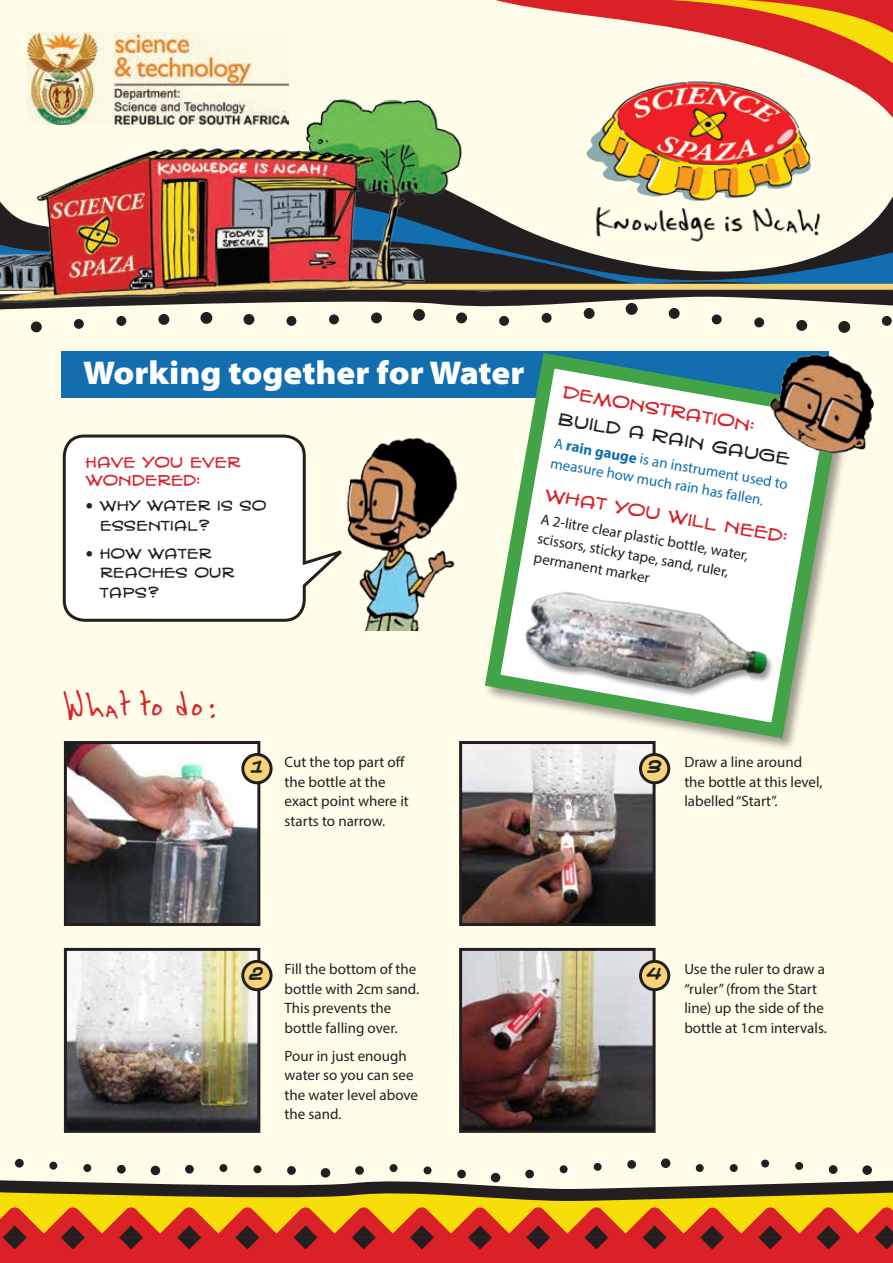
<style>
.page{position:relative;width:893px;height:1263px;background:#fff}
.page>*{position:absolute;margin:0;border:0;box-sizing:border-box;transform-origin:0 0}
.t1{font:34.5px "Kaela";color:#da2128}
.t2{font:900 semi-expanded 33px "Myriad Pro";color:#fff}
.t3{font:17.25px "Golden Oldie BB";color:#da2128}
.t4{font:17.25px "Golden Oldie BB";color:#231f20}
.t5{font:15px/19.5px "Myriad Pro";color:#231f20}
.t6{font:15px/19.5px "Myriad Pro";color:#126eae}
.t7{font:15px/18px "Golden Oldie BB";color:#da2128}
.t8{font:15px "Golden Oldie BB Bold";color:#231f20}
.t9{font:14.25px/19.5px "Golden Oldie BB";color:#231f20}
.s1{font-weight:700}
</style>
<div class="page">
<div style="left:0;top:0;width:893px;height:1208px;background:#fffde9"></div>
<div style="left:15px;top:1159px;width:9px;height:8px;background:#231f20;border-radius:50%"></div>
<div style="left:49px;top:1162px;width:8px;height:7px;background:#231f20;border-radius:50%"></div>
<div style="left:83px;top:1164px;width:8px;height:8px;background:#231f20;border-radius:50%"></div>
<div style="left:117px;top:1165px;width:9px;height:8px;background:#231f20;border-radius:50%"></div>
<div style="left:151px;top:1166px;width:9px;height:9px;background:#231f20;border-radius:50%"></div>
<div style="left:185px;top:1165px;width:9px;height:8px;background:#231f20;border-radius:50%"></div>
<div style="left:219px;top:1164px;width:8px;height:8px;background:#231f20;border-radius:50%"></div>
<div style="left:253px;top:1165px;width:8px;height:8px;background:#231f20;border-radius:50%"></div>
<div style="left:287px;top:1166px;width:9px;height:9px;background:#231f20;border-radius:50%"></div>
<svg style="left:321px;top:1168px;width:9px;height:9px"></svg>
<div style="left:355px;top:1166px;width:9px;height:9px;background:#231f20;border-radius:50%"></div>
<div style="left:390px;top:1164px;width:7px;height:8px;background:#231f20;border-radius:50%"></div>
<div style="left:424px;top:1166px;width:7px;height:8px;background:#231f20;border-radius:50%"></div>
<div style="left:560px;top:1165px;width:8px;height:8px;background:#231f20;border-radius:50%"></div>
<div style="left:594px;top:1163px;width:8px;height:8px;background:#231f20;border-radius:50%"></div>
<div style="left:627px;top:1160px;width:9px;height:9px;background:#231f20;border-radius:50%"></div>
<div style="left:661px;top:1158px;width:9px;height:10px;background:#231f20;border-radius:50%"></div>
<div style="left:696px;top:1164px;width:8px;height:8px;background:#231f20;border-radius:50%"></div>
<div style="left:730px;top:1164px;width:8px;height:8px;background:#231f20;border-radius:50%"></div>
<div style="left:761px;top:1159px;width:8px;height:8px;background:#231f20;border-radius:50%"></div>
<div style="left:795px;top:1162px;width:8px;height:8px;background:#231f20;border-radius:50%"></div>
<div style="left:829px;top:1165px;width:8px;height:9px;background:#231f20;border-radius:50%"></div>
<div style="left:862px;top:1165px;width:10px;height:10px;background:#231f20;border-radius:50%"></div>
<div style="left:0;top:1201px;width:893px;height:62px;background:#da2128"></div>
<svg style="left:0;top:306px;width:892px;height:15px"></svg>
<div style="left:31px;top:321px;width:11px;height:11px;background:#231f20;border-radius:50%"></div>
<div style="left:74px;top:319px;width:10px;height:10px;background:#231f20;border-radius:50%"></div>
<div style="left:116px;top:316px;width:10px;height:10px;background:#231f20;border-radius:50%"></div>
<div style="left:158px;top:314px;width:11px;height:11px;background:#231f20;border-radius:50%"></div>
<div style="left:200px;top:312px;width:12px;height:12px;background:#231f20;border-radius:50%"></div>
<div style="left:243px;top:314px;width:11px;height:11px;background:#231f20;border-radius:50%"></div>
<div style="left:286px;top:316px;width:10px;height:10px;background:#231f20;border-radius:50%"></div>
<div style="left:329px;top:314px;width:10px;height:10px;background:#231f20;border-radius:50%"></div>
<div style="left:371px;top:312px;width:11px;height:11px;background:#231f20;border-radius:50%"></div>
<div style="left:413px;top:309px;width:12px;height:12px;background:#231f20;border-radius:50%"></div>
<div style="left:456px;top:312px;width:11px;height:11px;background:#231f20;border-radius:50%"></div>
<div style="left:499px;top:316px;width:10px;height:10px;background:#231f20;border-radius:50%"></div>
<div style="left:542px;top:313px;width:10px;height:10px;background:#231f20;border-radius:50%"></div>
<div style="left:584px;top:308px;width:11px;height:11px;background:#231f20;border-radius:50%"></div>
<div style="left:669px;top:308px;width:11px;height:11px;background:#231f20;border-radius:50%"></div>
<div style="left:712px;top:314px;width:10px;height:10px;background:#231f20;border-radius:50%"></div>
<div style="left:754px;top:317px;width:10px;height:10px;background:#231f20;border-radius:50%"></div>
<div style="left:796px;top:320px;width:11px;height:11px;background:#231f20;border-radius:50%"></div>
<div style="left:838px;top:321px;width:12px;height:12px;background:#231f20;border-radius:50%"></div>
<div style="left:882px;top:316px;width:10px;height:10px;background:#231f20;border-radius:50%"></div>
<svg style="left:0;top:1170px;width:893px;height:79px"></svg>
<img style="left:0;top:98px;width:390px;height:208px">
<svg style="left:390px;top:192px;width:503px;height:124px"></svg>
<svg style="left:342px;top:0;width:551px;height:192px"></svg>
<img style="left:28px;top:33px;width:261px;height:91px">
<img style="left:584px;top:78px;width:232px;height:126px">
<img style="left:590px;top:205px;width:238px;height:40px">
<div style="left:62px;top:351px;width:767px;height:47px;background:#126eae"></div>
<svg style="left:62px;top:434px;width:277px;height:188px;background:#f3f3f1"></svg>
<img style="left:339px;top:438px;width:119px;height:193px">
<svg style="left:485px;top:353px;width:359px;height:393px"></svg>
<img style="left:766px;top:353px;width:108px;height:105px">
<img style="left:68px;top:745px;width:188px;height:177px">
<div style="left:64px;top:741px;width:196px;height:185px;border:3px solid #231f20"></div>
<img style="left:463px;top:745px;width:189px;height:177px">
<div style="left:459px;top:741px;width:197px;height:185px;border:3px solid #231f20"></div>
<img style="left:68px;top:952px;width:188px;height:177px">
<div style="left:64px;top:948px;width:196px;height:185px;border:3px solid #231f20"></div>
<img style="left:463px;top:952px;width:189px;height:177px">
<div style="left:459px;top:948px;width:197px;height:185px;border:3px solid #231f20"></div>
<div style="left:243px;top:754px;width:28px;height:29px;background:#f7d477;border-radius:50%"></div>
<div style="left:241px;top:753px;width:32px;height:31px;border:3px solid #231f20;border-radius:50%"></div>
<div style="left:640px;top:754px;width:29px;height:29px;background:#f7d477;border-radius:50%"></div>
<div style="left:639px;top:753px;width:31px;height:31px;border:3px solid #231f20;border-radius:50%"></div>
<div style="left:243px;top:961px;width:28px;height:29px;background:#f7d477;border-radius:50%"></div>
<div style="left:241px;top:960px;width:32px;height:31px;border:3px solid #231f20;border-radius:50%"></div>
<div style="left:640px;top:961px;width:29px;height:29px;background:#f7d477;border-radius:50%"></div>
<div style="left:639px;top:960px;width:31px;height:31px;border:3px solid #231f20;border-radius:50%"></div>
<svg style="left:87px;top:503px;width:5px;height:6px"></svg>
<svg style="left:87px;top:551px;width:5px;height:5px"></svg>
<h2 class="t2" style="left:83px;top:354px;width:443px">Working together for Water</h2>
<p class="t7" style="left:86px;top:453px;width:156px">HAVE YOU EVER<br>WONDERED:</p>
<p class="t9" style="left:100px;top:497px;width:168px">WHY WATER IS SO<br>ESSENTIAL?</p>
<p class="t9" style="left:100px;top:544px;width:136px">HOW WATER<br>REACHES OUR<br>TAPS?</p>
<p class="t3" style="left:565px;top:383px;width:196px;rotate:10deg">DEMONSTRATION:</p>
<p class="t4" style="left:560px;top:410px;width:236px;rotate:10deg">BUILD A RAIN GAUGE</p>
<p class="t6" style="left:556px;top:434px;width:239px;rotate:10deg">A <span class="s1">rain gauge</span> is an instrument used to measure how much rain has fallen.</p>
<p class="t3" style="left:547px;top:486px;width:248px;rotate:10deg">WHAT YOU WILL NEED:</p>
<p class="t5" style="left:543px;top:509px;width:212px;rotate:10deg">A 2-litre clear plastic bottle, water, scissors, sticky tape, sand, ruler, permanent marker</p>
<h1 class="t1" style="left:64px;top:683px;width:155px">What to do:</h1>
<p class="t5" style="left:285px;top:752px;width:126px">Cut the top part off the bottle at the exact point where it starts to narrow.</p>
<p class="t5" style="left:684px;top:752px;width:140px">Draw a line around the bottle at this level, labelled “Start”.</p>
<p class="t8" style="left:251px;top:758px;width:14px">1</p>
<p class="t8" style="left:648px;top:758px;width:15px">3</p>
<p class="t5" style="left:285px;top:959px;width:136px">Fill the bottom of the bottle with 2cm sand.<br>This prevents the bottle falling over.</p>
<p class="t5" style="left:285px;top:1046px;width:135px">Pour in just enough water so you can see the water level above the sand.</p>
<p class="t8" style="left:250px;top:965px;width:16px">2</p>
<p class="t8" style="left:647px;top:965px;width:16px">4</p>
<p class="t5" style="left:684px;top:959px;width:144px">Use the ruler to draw a “ruler” (from the Start line) up the side of the bottle at 1cm intervals.</p>
</div>
